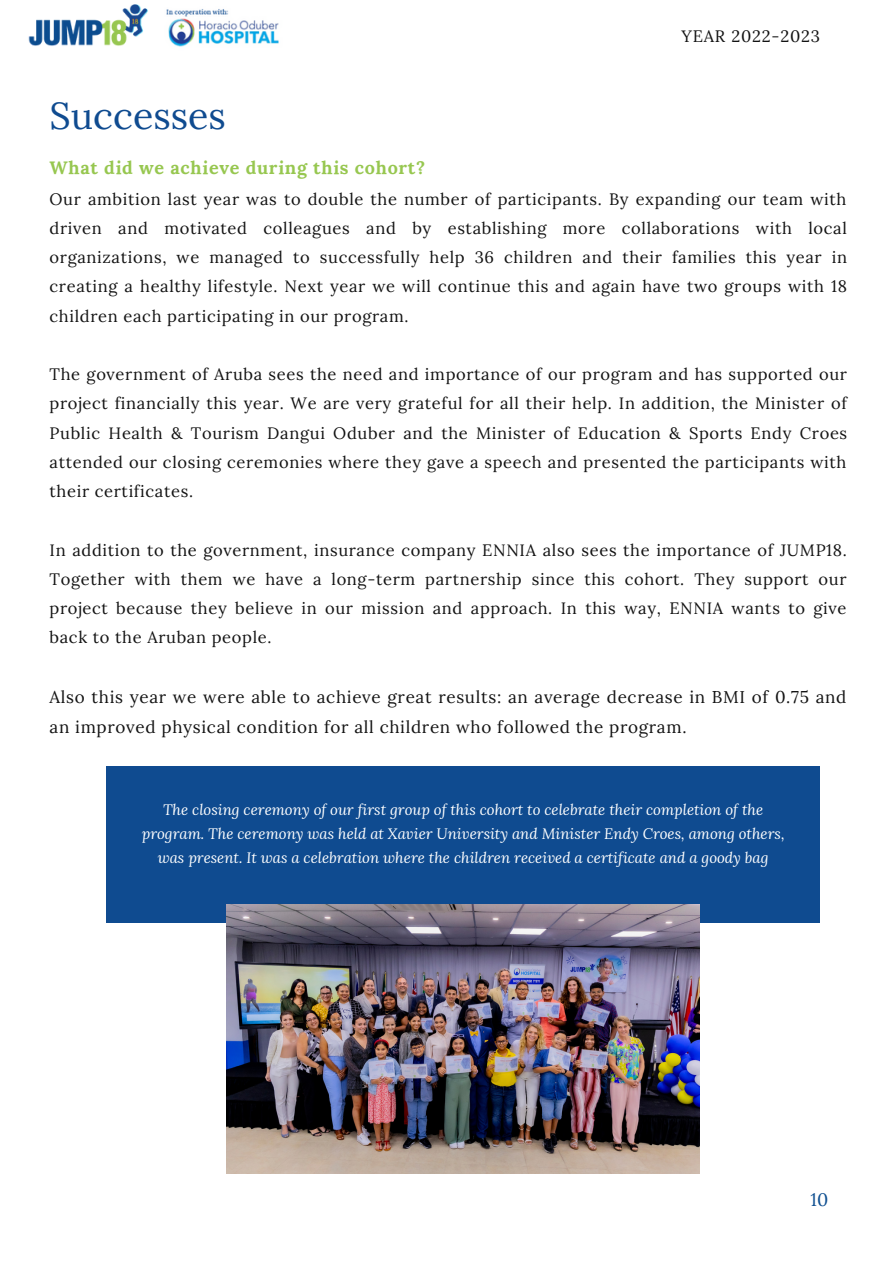
<style>
.page{position:relative;width:893px;height:1264px;background:#fff}
.page>*{position:absolute;margin:0;border:0;box-sizing:border-box;transform-origin:0 0}
.t1{font:37.5px "Lora";color:#0f4b90}
.t2{font:700 18px "Lora";letter-spacing:.04em;color:#97c750}
.t3{font:18px "Lora";color:#105091}
.t4{font:17.1px/30.3px "Lora";letter-spacing:.04em;color:#131313}
.t5{font:16.5px/29.2px "Lora";letter-spacing:.04em;color:#131313;text-align:justify}
.t6{font:italic 15px/23.5px "Lora";color:#fff;text-align:center}
</style>
<div class="page">
<img style="left:28px;top:4px;width:120px;height:42px">
<img style="left:166px;top:9px;width:113px;height:38px">
<div style="left:106px;top:766px;width:713px;height:157px;background:#0f4b90"></div>
<img style="left:226px;top:904px;width:473px;height:269px">
<p class="t1" style="left:50px;top:91px;width:178px">Successes</p>
<p class="t5" style="left:681px;top:22px;width:140px">YEAR 2022-2023</p>
<p class="t2" style="left:50px;top:156px;width:377px">What did we achieve during this cohort?</p>
<p class="t5" style="left:50px;top:184px;width:798px">Our ambition last year was to double the number of participants. By expanding our team with driven and motivated colleagues and by establishing more collaborations with local organizations, we managed to successfully help 36 children and their families this year in creating a healthy lifestyle. Next year we will continue this and again have two groups with 18 children each participating in our program.</p>
<p class="t5" style="left:50px;top:359px;width:799px">The government of Aruba sees the need and importance of our program and has supported our project financially this year. We are very grateful for all their help. In addition, the Minister of Public Health &amp; Tourism Dangui Oduber and the Minister of Education &amp; Sports Endy Croes attended our closing ceremonies where they gave a speech and presented the participants with their certificates.</p>
<p class="t5" style="left:50px;top:535px;width:798px">In addition to the government, insurance company ENNIA also sees the importance of JUMP18.<br>Together with them we have a long-term partnership since this cohort. They support our project because they believe in our mission and approach. In this way, ENNIA wants to give back to the Aruban people.</p>
<p class="t4" style="left:50px;top:681px;width:798px">Also this year we were able to achieve great results: an average decrease in BMI of 0.75 and an improved physical condition for all children who followed the program.</p>
<p class="t6" style="left:142px;top:797px;width:644px">The closing ceremony of our first group of this cohort to celebrate their completion of the program. The ceremony was held at Xavier University and Minister Endy Croes, among others, was present. It was a celebration where the children received a certificate and a goody bag</p>
<p class="t3" style="left:810px;top:1188px;width:19px">10</p>
</div>
